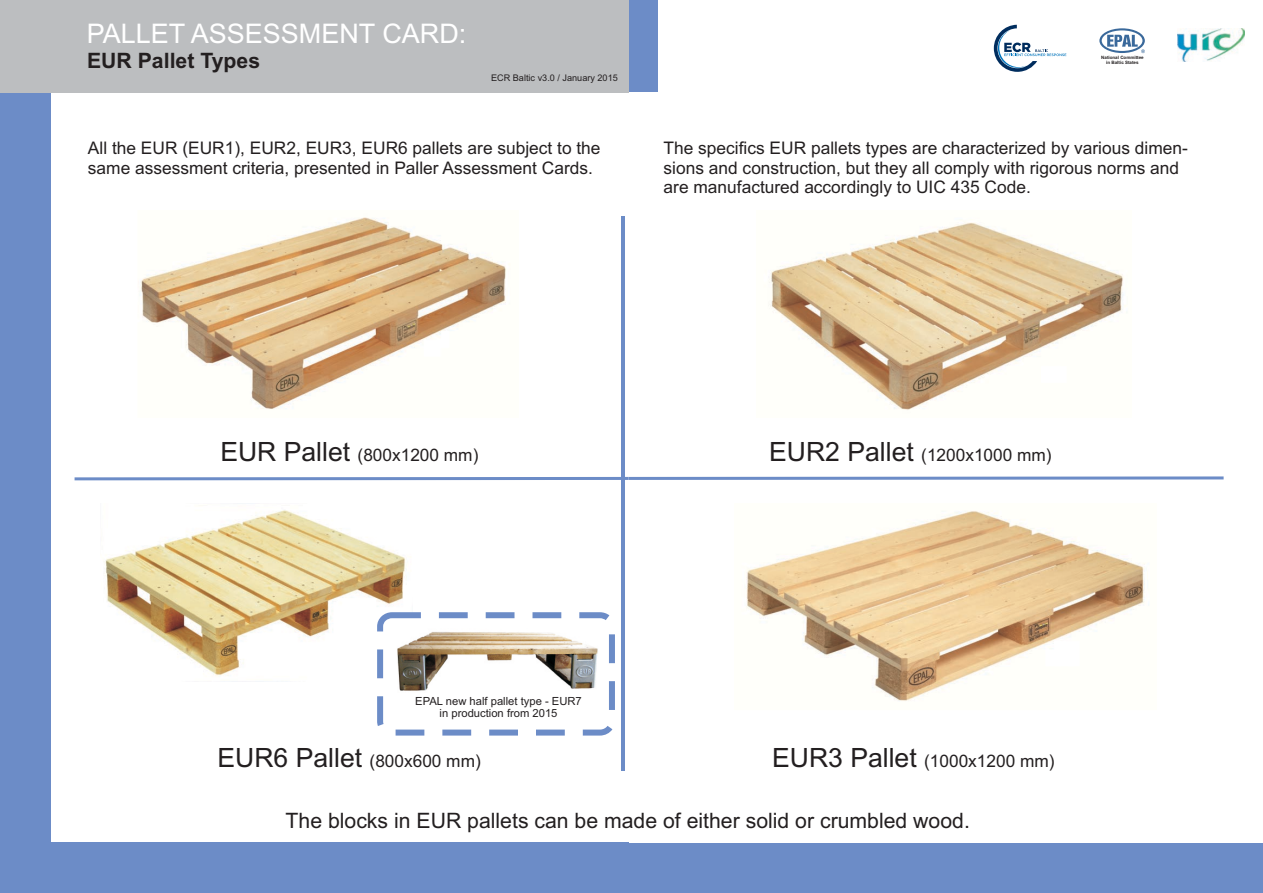
<style>
.page{position:relative;width:1263px;height:893px;background:#fff}
.page>*{position:absolute;margin:0;border:0;box-sizing:border-box;transform-origin:0 0}
.t1{font:27px "Arial";color:#fff}
.t2{font:21.3px "Arial";color:#231f20}
.t3{font:700 21.3px "Arial";color:#231f20}
.t4{font:17.4px/19.4px "Arial";color:#231f20}
.t5{font:17.25px "Arial";color:#231f20}
.t6{font:11.25px/12.6px "Arial";color:#231f20;text-align:center}
.t7{font:9.15px "Arial";color:#231f20}
.t8{font:700 4.5px/5.1px "Arial";color:#231f20;text-align:center}
.s1{font-size:26.55px}
</style>
<div class="page">
<img style="left:105px;top:510px;width:301px;height:172px">
<div style="left:0;top:843px;width:628px;height:50px;background:#6c8cc7"></div>
<div style="left:0;top:0;width:51px;height:893px;background:#6c8cc7"></div>
<hr style="left:621px;top:216px;width:3px;height:555px;background:#6c8cc7">
<hr style="left:75px;top:477px;width:553px;height:3px;background:#6c8cc7">
<div style="left:0;top:0;width:628px;height:92px;background:#bcbec0"></div>
<img style="left:140px;top:217px;width:370px;height:193px">
<svg style="left:377px;top:612px;width:238px;height:124px"></svg>
<div style="left:628px;top:0;width:30px;height:92px;background:#6c8cc7"></div>
<div style="left:624px;top:843px;width:639px;height:50px;background:#6c8cc7"></div>
<svg style="left:628px;top:476px;width:595px;height:4px;background:#90a8d4"></svg>
<img style="left:768px;top:222px;width:358px;height:188px">
<img style="left:746px;top:511px;width:399px;height:190px">
<svg style="left:994px;top:25px;width:72px;height:47px"></svg>
<svg style="left:1099px;top:28px;width:46px;height:25px"></svg>
<svg style="left:1102px;top:30px;width:40px;height:21px"></svg>
<svg style="left:1107px;top:35px;width:38px;height:18px"></svg>
<img style="left:1177px;top:29px;width:67px;height:33px">
<h1 class="t1" style="left:87px;top:23px;width:381px">PALLET ASSESSMENT CARD:</h1>
<p class="t3" style="left:87px;top:53px;width:175px">EUR Pallet Types</p>
<p class="t7" style="left:491px;top:75px;width:128px">ECR Baltic v3.0 / January 2015</p>
<p class="t4" style="left:88px;top:140px;width:514px">All the EUR (EUR1), EUR2, EUR3, EUR6 pallets are subject to the same assessment criteria, presented in Paller Assessment Cards.</p>
<p class="t8" style="left:1101px;top:56px;width:44px">National Committee in Baltic States</p>
<p class="t4" style="left:664px;top:140px;width:526px">The specifics EUR pallets types are characterized by various dimen&shy;sions and construction, but they all comply with rigorous norms and are manufactured accordingly to UIC 435 Code.</p>
<p class="t5" style="left:220px;top:448px;width:260px"><span class="s1">EUR Pallet</span> (800x1200 mm)</p>
<p class="t6" style="left:415px;top:696px;width:168px">EPAL new half pallet type - EUR7 in production from 2015</p>
<p class="t5" style="left:769px;top:448px;width:284px"><span class="s1">EUR2 Pallet</span> (1200x1000 mm)</p>
<p class="t5" style="left:218px;top:755px;width:265px"><span class="s1">EUR6 Pallet</span> (800x600 mm)</p>
<p class="t5" style="left:772px;top:755px;width:284px"><span class="s1">EUR3 Pallet</span> (1000x1200 mm)</p>
<p class="t2" style="left:286px;top:812px;width:686px">The blocks in EUR pallets can be made of either solid or crumbled wood.</p>
</div>
